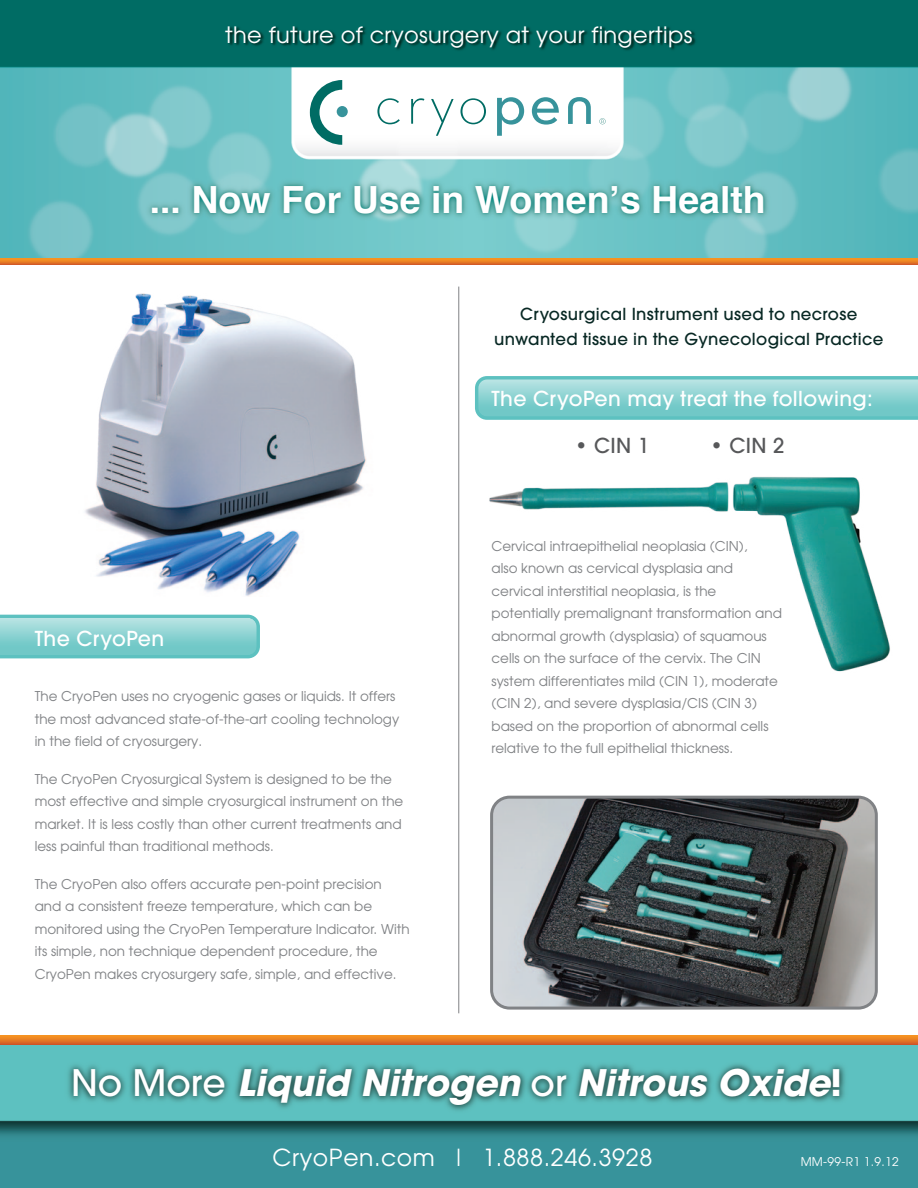
<style>
.page{position:relative;width:918px;height:1188px;background:#fff}
.page>*{position:absolute;margin:0;border:0;box-sizing:border-box;transform-origin:0 0}
.t1{font:700 37.5px "Helvetica";color:#fff}
.t2{font:italic 700 36.3px "Avant Garde";color:#fff}
.t3{font:23.4px "Avant Garde";letter-spacing:.025em;color:#fff}
.t4{font:22.5px "Avant Garde";letter-spacing:.015em;color:#fff}
.t5{font:500 20.55px "Avant Garde";letter-spacing:.02em;color:#fff}
.t6{font:500 20.55px "Avant Garde";letter-spacing:.02em;color:#57585a}
.t7{font:500 16.5px/25.5px "Avant Garde";letter-spacing:.02em;color:#082824;text-align:center}
.t8{font:13.5px/22.5px "Avant Garde";color:#808285}
.t9{font:12px "Avant Garde";letter-spacing:.025em;color:#fff}
.s1{font-weight:500;font-style:normal}
.s2{font-style:normal}
</style>
<div class="page">
<img style="left:0;top:1045px;width:918px;height:143px">
<img style="left:0;top:0;width:918px;height:328px">
<svg style="left:377px;top:98px;width:109px;height:38px"></svg>
<svg style="left:497px;top:97px;width:94px;height:39px"></svg>
<svg style="left:599px;top:118px;width:7px;height:6px"></svg>
<svg style="left:310px;top:80px;width:32px;height:65px"></svg>
<div style="left:337px;top:106px;width:11px;height:11px;background:#37939b;border-radius:50%"></div>
<svg style="left:0;top:1035px;width:918px;height:10px;background:#e57824"></svg>
<svg style="left:0;top:259px;width:918px;height:6px;background:#e57924"></svg>
<hr style="left:458px;top:287px;width:1px;height:726px;background:#808285">
<svg style="left:0;top:615px;width:260px;height:43px;background:#85d0cf"></svg>
<svg style="left:475px;top:376px;width:443px;height:44px;background:#85d0cf"></svg>
<img style="left:494px;top:797px;width:380px;height:209px">
<div style="left:490px;top:796px;width:388px;height:214px;border:3px solid #808285;border-radius:18px"></div>
<img style="left:489px;top:477px;width:401px;height:195px">
<img style="left:73px;top:254px;width:302px;height:342px">
<h3 class="t4" style="left:225px;top:20px;width:469px">the future of cryosurgery at your fingertips</h3>
<h1 class="t1" style="left:150px;top:170px;width:618px">... Now For Use in Women’s Health</h1>
<p class="t7" style="left:494px;top:301px;width:391px">Cryosurgical Instrument used to necrose unwanted tissue in the Gynecological Practice</p>
<h3 class="t5" style="left:492px;top:386px;width:383px">The CryoPen may treat the following:</h3>
<h3 class="t5" style="left:35px;top:625px;width:131px">The CryoPen</h3>
<p class="t8" style="left:35px;top:685px;width:366px">The CryoPen uses no cryogenic gases or liquids. It offers the most advanced state-of-the-art cooling technology in the field of cryosurgery.</p>
<p class="t8" style="left:35px;top:767px;width:370px">The CryoPen Cryosurgical System is designed to be the most effective and simple cryosurgical instrument on the market. It is less costly than other current treatments and less painful than traditional methods.</p>
<p class="t8" style="left:35px;top:872px;width:376px">The CryoPen also offers accurate pen-point precision and a consistent freeze temperature, which can be monitored using the CryoPen Temperature Indicator. With its simple, non technique dependent procedure, the CryoPen makes cryosurgery safe, simple, and effective.</p>
<h3 class="t6" style="left:575px;top:433px;width:76px">• CIN 1</h3>
<h3 class="t6" style="left:710px;top:433px;width:76px">• CIN 2</h3>
<p class="t8" style="left:492px;top:534px;width:292px">Cervical intraepithelial neoplasia (CIN),<br>also known as cervical dysplasia and cervical interstitial neoplasia, is the potentially premalignant transformation and abnormal growth (dysplasia) of squamous cells on the surface of the cervix. The CIN system differentiates mild (CIN 1), moderate (CIN 2), and severe dysplasia/CIS (CIN 3) based on the proportion of abnormal cells relative to the full epithelial thickness.</p>
<h2 class="t2" style="left:71px;top:1059px;width:773px"><span class="s1">No More</span> Liquid Nitrogen <span class="s1">or</span> Nitrous Oxide<span class="s2">!</span></h2>
<h3 class="t3" style="left:272px;top:1143px;width:381px">CryoPen.com | 1.888.246.3928</h3>
<p class="t9" style="left:801px;top:1154px;width:100px">MM-99-R1 1.9.12</p>
</div>
